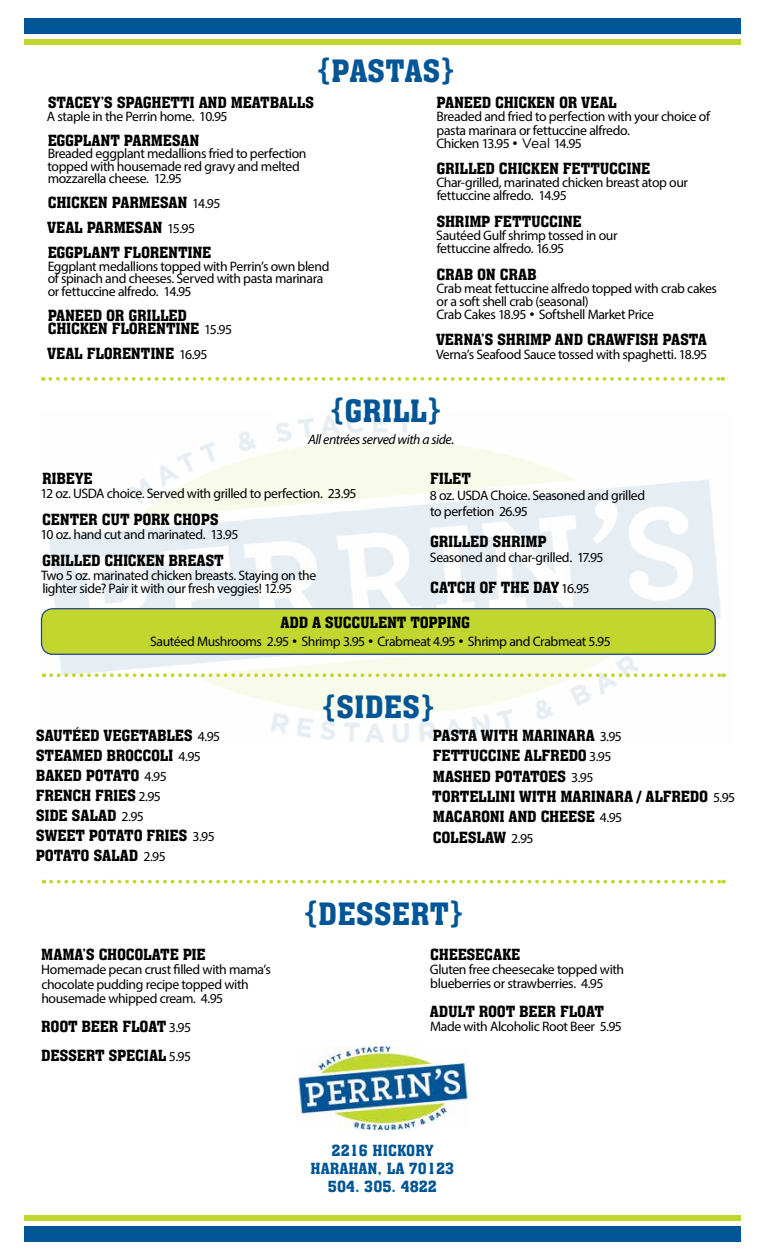
<style>
.page{position:relative;width:765px;height:1260px;background:#fff}
.page>*{position:absolute;margin:0;border:0;box-sizing:border-box;transform-origin:0 0}
.t1{font:700 30px "Aachen";color:#005596}
.t2{font:700 15px/20.1px "Aachen";letter-spacing:-.02em;color:#000101}
.t3{font:700 15px/18px "Aachen";color:#005596;text-align:center}
.t4{font:13.75px/13.1px "Myriad Pro";letter-spacing:-.03em;color:#000101}
.t5{font:italic 13.75px "Myriad Pro";letter-spacing:-.03em;color:#000101}
.s1{font-family:"Myriad Pro";font-weight:400;font-size:13.75px}
.s2{font-family:"Gotham HTF"}
</style>
<div class="page">
<img style="left:40px;top:413px;width:686px;height:330px">
<div style="left:24px;top:1215px;width:717px;height:5px;background:#c1d72f"></div>
<div style="left:24px;top:1226px;width:717px;height:15px;background:#005596"></div>
<div style="left:24px;top:40px;width:717px;height:5px;background:#c1d72f"></div>
<div style="left:24px;top:19px;width:717px;height:15px;background:#005596"></div>
<img style="left:296px;top:1047px;width:173px;height:82px">
<svg style="left:51px;top:673px;width:673px;height:4px"></svg>
<svg style="left:51px;top:880px;width:673px;height:4px"></svg>
<svg style="left:50px;top:377px;width:673px;height:4px"></svg>
<div style="left:42px;top:609px;width:673px;height:45px;background:#c1d72f;border-radius:11px"></div>
<div style="left:41px;top:608px;width:675px;height:47px;border:1px solid #25408f;border-radius:11px"></div>
<h1 class="t1" style="left:316px;top:49px;width:141px">{PASTAS}</h1>
<p class="t2" style="left:48px;top:92px;width:268px">STACEY’S SPAGHETTI AND MEATBALLS</p>
<p class="t4" style="left:47px;top:109px;width:182px">A staple in the Perrin home. 10.95</p>
<p class="t2" style="left:48px;top:129px;width:153px">EGGPLANT PARMESAN</p>
<p class="t4" style="left:48px;top:147px;width:260px;line-height:12.5px">Breaded eggplant medallions fried to perfection topped with housemade red gravy and melted mozzarella cheese. 12.95</p>
<p class="t2" style="left:47px;top:189px;width:175px;line-height:25px">CHICKEN PARMESAN <span class="s1">14.95<br></span>VEAL PARMESAN <span class="s1">15.95<br></span>EGGPLANT FLORENTINE</p>
<p class="t4" style="left:48px;top:260px;width:283px;line-height:12.5px">Eggplant medallions topped with Perrin’s own blend of spinach and cheeses. Served with pasta marinara or fettuccine alfredo. 14.95</p>
<p class="t2" style="left:48px;top:308px;width:186px;line-height:12.5px">PANEED OR GRILLED<br>CHICKEN FLORENTINE <span class="s1">15.95</span></p>
<p class="t2" style="left:47px;top:342px;width:162px">VEAL FLORENTINE <span class="s1">16.95</span></p>
<p class="t2" style="left:436px;top:92px;width:182px">PANEED CHICKEN OR VEAL</p>
<p class="t4" style="left:436px;top:110px;width:275px">Breaded and fried to perfection with your choice of pasta marinara or fettuccine alfredo.<br>Chicken 13.95 <span class="s2">• Veal</span> 14.95</p>
<p class="t2" style="left:437px;top:158px;width:215px">GRILLED CHICKEN FETTUCCINE</p>
<p class="t4" style="left:436px;top:176px;width:253px">Char-grilled, marinated chicken breast atop our fettuccine alfredo. 14.95</p>
<p class="t2" style="left:436px;top:210px;width:147px">SHRIMP FETTUCCINE</p>
<p class="t4" style="left:436px;top:229px;width:183px">Sautéed Gulf shrimp tossed in our fettuccine alfredo. 16.95</p>
<p class="t2" style="left:437px;top:263px;width:102px">CRAB ON CRAB</p>
<p class="t4" style="left:436px;top:281px;width:282px">Crab meat fettuccine alfredo topped with crab cakes or a soft shell crab (seasonal)<br>Crab Cakes 18.95 <span class="s2">•</span> Softshell Market Price</p>
<p class="t2" style="left:436px;top:329px;width:272px">VERNA’S SHRIMP AND CRAWFISH PASTA</p>
<p class="t4" style="left:436px;top:347px;width:273px">Verna’s Seafood Sauce tossed with spaghetti. 18.95</p>
<h1 class="t1" style="left:329px;top:389px;width:114px">{GRILL}</h1>
<p class="t5" style="left:308px;top:431px;width:148px">All entrées served with a side.</p>
<p class="t2" style="left:42px;top:468px;width:52px">RIBEYE</p>
<p class="t4" style="left:41px;top:487px;width:318px">12 oz. USDA choice. Served with grilled to perfection. 23.95</p>
<p class="t2" style="left:42px;top:509px;width:178px">CENTER CUT PORK CHOPS</p>
<p class="t4" style="left:41px;top:527px;width:199px">10 oz. hand cut and marinated. 13.95</p>
<p class="t2" style="left:42px;top:549px;width:183px">GRILLED CHICKEN BREAST</p>
<p class="t4" style="left:41px;top:568px;width:277px;line-height:13.6px">Two 5 oz. marinated chicken breasts. Staying on the lighter side? Pair it with our fresh veggies! 12.95</p>
<p class="t2" style="left:430px;top:468px;width:42px">FILET</p>
<p class="t4" style="left:430px;top:487px;width:217px;line-height:15.5px">8 oz. USDA Choice. Seasoned and grilled to perfetion 26.95</p>
<p class="t2" style="left:430px;top:530px;width:118px">GRILLED SHRIMP</p>
<p class="t4" style="left:430px;top:551px;width:175px">Seasoned and char-grilled. 17.95</p>
<p class="t2" style="left:430px;top:577px;width:161px">CATCH OF THE DAY <span class="s1">16.95</span></p>
<p class="t2" style="left:281px;top:612px;width:191px">ADD A SUCCULENT TOPPING</p>
<p class="t4" style="left:150px;top:634px;width:462px">Sautéed Mushrooms 2.95 <span class="s2">•</span> Shrimp 3.95 <span class="s2">•</span> Crabmeat 4.95 <span class="s2">•</span> Shrimp and Crabmeat 5.95</p>
<h1 class="t1" style="left:321px;top:686px;width:116px">{SIDES}</h1>
<p class="t2" style="left:36px;top:724px;width:186px">SAUTÉED VEGETABLES <span class="s1">4.95<br></span>STEAMED BROCCOLI <span class="s1">4.95<br></span>BAKED POTATO <span class="s1">4.95<br></span>FRENCH FRIES <span class="s1">2.95<br></span>SIDE SALAD <span class="s1">2.95<br></span>SWEET POTATO FRIES <span class="s1">3.95<br></span>POTATO SALAD <span class="s1">2.95</span></p>
<p class="t2" style="left:432px;top:724px;width:305px">PASTA WITH MARINARA <span class="s1">3.95<br></span>FETTUCCINE ALFREDO <span class="s1">3.95<br></span>MASHED POTATOES <span class="s1">3.95<br></span>TORTELLINI WITH MARINARA / ALFREDO <span class="s1">5.95<br></span>MACARONI AND CHEESE <span class="s1">4.95<br></span>COLESLAW <span class="s1">2.95</span></p>
<p class="t2" style="left:41px;top:943px;width:166px">MAMA’S CHOCOLATE PIE</p>
<p class="t4" style="left:41px;top:962px;width:231px;line-height:14.5px">Homemade pecan crust filled with mama’s chocolate pudding recipe topped with housemade whipped cream. 4.95</p>
<p class="t2" style="left:41px;top:1011px;width:151px;line-height:29px">ROOT BEER FLOAT <span class="s1">3.95<br></span>DESSERT SPECIAL <span class="s1">5.95</span></p>
<h1 class="t1" style="left:303px;top:892px;width:162px">{DESSERT}</h1>
<p class="t2" style="left:430px;top:943px;width:92px">CHEESECAKE</p>
<p class="t4" style="left:430px;top:962px;width:196px;line-height:14.4px">Gluten free cheesecake topped with blueberries or strawberries. 4.95</p>
<p class="t2" style="left:430px;top:1001px;width:176px">ADULT ROOT BEER FLOAT</p>
<p class="t4" style="left:430px;top:1020px;width:193px">Made with Alcoholic Root Beer 5.95</p>
<p class="t3" style="left:311px;top:1141px;width:145px">2216 HICKORY<br>HARAHAN, LA 70123<br>504. 305. 4822</p>
</div>
